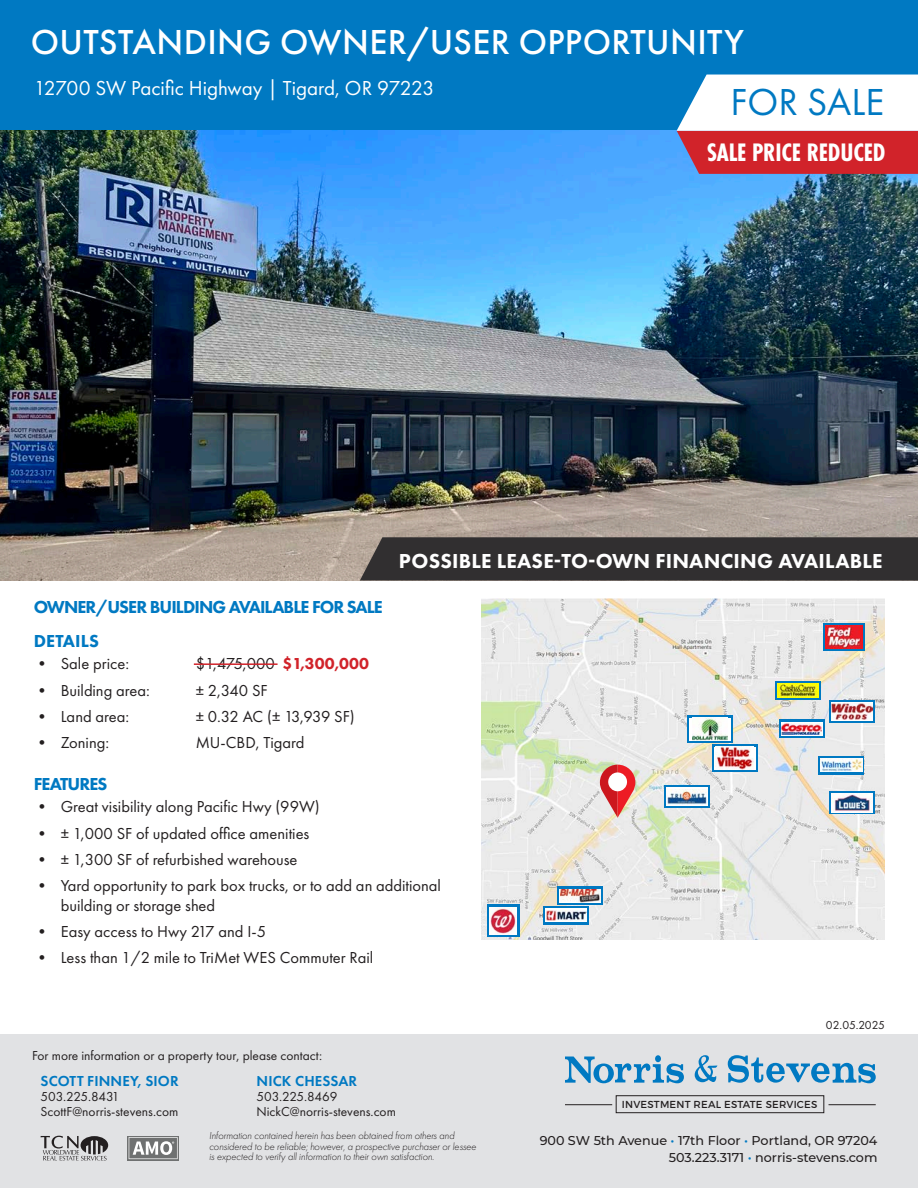
<style>
.page{position:relative;width:918px;height:1188px;background:#fff}
.page>*{position:absolute;margin:0;border:0;box-sizing:border-box;transform-origin:0 0}
.t1{font:39px "Futura PT";color:#0079c2}
.t2{font:500 36px "Futura PT";letter-spacing:.01em;color:#fff}
.t3{font:700 26.25px "Futura PT Cond";letter-spacing:-.01em;color:#fff}
.t4{font:800 21px "Futura PT";letter-spacing:.01em;color:#fff}
.t5{font:21px "Futura PT";letter-spacing:-.005em;color:#fff}
.t6{font:800 18px "Futura PT";letter-spacing:-.05em;color:#0079c2}
.t7{font:800 18px "Futura PT";letter-spacing:.005em;color:#0079c2}
.t8{font:16.5px/19.5px "Futura PT";color:#231f20}
.t9{font:16.5px "Futura PT";letter-spacing:-.03em;color:#231f20}
.t10{font:600 15px "Futura PT";letter-spacing:.01em;color:#0079c2}
.t11{font:13.5px/15px "Futura PT";color:#231f20}
.t12{font:500 12.75px/16.5px "Montserrat";color:#231f20;text-align:right}
.t13{font:12px "Futura PT";color:#231f20}
.t14{font:italic 300 10.5px/10.5px "Futura PT";letter-spacing:-.01em;color:#231f20}
.t15{font:10.2px "Montserrat";letter-spacing:.02em;color:#231f20}
.s1{font-weight:800;color:#d1232a}
.s2{color:#0079c2}
</style>
<div class="page">
<div style="left:0;top:0;width:918px;height:131px;background:#0079c2"></div>
<div style="left:0;top:1035px;width:918px;height:153px;background:#e1e2e4"></div>
<svg style="left:565px;top:1055px;width:119px;height:28px"></svg>
<svg style="left:728px;top:1055px;width:148px;height:28px"></svg>
<svg style="left:695px;top:1055px;width:22px;height:27px"></svg>
<div style="left:616px;top:1096px;width:208px;height:17px;border:1px solid #231f20"></div>
<hr style="left:565px;top:1104px;width:47px;height:1px;background:#231f20">
<hr style="left:829px;top:1104px;width:47px;height:1px;background:#231f20">
<svg style="left:41px;top:1136px;width:67px;height:25px"></svg>
<svg style="left:127px;top:1136px;width:52px;height:25px"></svg>
<svg style="left:129px;top:1137px;width:49px;height:22px"></svg>
<img style="left:0;top:131px;width:918px;height:449px">
<div style="left:360px;top:537px;width:558px;height:43px;background:#312f30"></div>
<svg style="left:677px;top:75px;width:241px;height:99px;background:#df9da4"></svg>
<img style="left:482px;top:599px;width:402px;height:340px">
<div style="left:779px;top:720px;width:46px;height:18px;background:#0079c2"></div>
<div style="left:781px;top:722px;width:41px;height:14px;background:#fff"></div>
<img style="left:782px;top:723px;width:40px;height:12px">
<div style="left:829px;top:700px;width:46px;height:23px;background:#0079c2"></div>
<div style="left:831px;top:702px;width:41px;height:19px;background:#fff"></div>
<img style="left:831px;top:703px;width:41px;height:17px">
<svg style="left:818px;top:756px;width:46px;height:18px"></svg>
<img style="left:821px;top:758px;width:41px;height:14px">
<svg style="left:687px;top:715px;width:46px;height:28px"></svg>
<div style="left:689px;top:718px;width:42px;height:23px;background:#fff"></div>
<img style="left:693px;top:718px;width:34px;height:23px">
<svg style="left:829px;top:791px;width:46px;height:23px"></svg>
<img style="left:832px;top:794px;width:41px;height:18px">
<svg style="left:775px;top:681px;width:46px;height:18px"></svg>
<img style="left:777px;top:683px;width:42px;height:14px">
<svg style="left:664px;top:785px;width:46px;height:23px"></svg>
<div style="left:666px;top:788px;width:42px;height:18px;background:#f2fcff"></div>
<img style="left:666px;top:789px;width:41px;height:15px">
<svg style="left:712px;top:745px;width:46px;height:27px"></svg>
<div style="left:714px;top:747px;width:41px;height:23px;background:#fff"></div>
<img style="left:717px;top:747px;width:37px;height:23px">
<div style="left:487px;top:905px;width:32px;height:32px;background:#0079c2"></div>
<img style="left:489px;top:907px;width:28px;height:28px">
<div style="left:543px;top:906px;width:46px;height:18px;background:#0079c2"></div>
<div style="left:546px;top:908px;width:41px;height:14px;background:#fff"></div>
<img style="left:546px;top:910px;width:41px;height:10px">
<div style="left:557px;top:887px;width:46px;height:18px;background:#0079c2"></div>
<svg style="left:559px;top:889px;width:41px;height:14px"></svg>
<img style="left:561px;top:890px;width:39px;height:13px">
<div style="left:823px;top:623px;width:41px;height:28px;background:linear-gradient(to right,#0079c2,#0079c2)"></div>
<img style="left:825px;top:625px;width:37px;height:23px">
<svg style="left:600px;top:765px;width:35px;height:53px;background:#e07170"></svg>
<div style="left:608px;top:772px;width:19px;height:19px;background:#fff;border-radius:50%"></div>
<hr style="left:194px;top:663px;width:84px;height:2px;background:#d1232a">
<h2 class="t2" style="left:31px;top:20px;width:714px">OUTSTANDING OWNER/USER OPPORTUNITY</h2>
<p class="t5" style="left:34px;top:76px;width:402px">12700 SW Pacific Highway | Tigard, OR 97223</p>
<h1 class="t1" style="left:730px;top:79px;width:155px">FOR SALE</h1>
<p class="t3" style="left:707px;top:137px;width:180px">SALE PRICE REDUCED</p>
<p class="t4" style="left:399px;top:547px;width:485px">POSSIBLE LEASE-TO-OWN FINANCING AVAILABLE</p>
<p class="t6" style="left:34px;top:595px;width:351px">OWNER/USER BUILDING AVAILABLE FOR SALE</p>
<p class="t7" style="left:34px;top:630px;width:67px">DETAILS</p>
<p class="t8" style="left:34px;top:654px;width:97px">• Sale price:</p>
<p class="t8" style="left:196px;top:654px;width:175px">$1,475,000 <span class="s1">$1,300,000</span></p>
<p class="t8" style="left:34px;top:680px;width:118px">• Building area:</p>
<p class="t8" style="left:196px;top:680px;width:74px">± 2,340 SF</p>
<p class="t8" style="left:34px;top:706px;width:97px">• Land area:</p>
<p class="t9" style="left:196px;top:707px;width:161px">± 0.32 AC (± 13,939 SF)</p>
<p class="t8" style="left:34px;top:733px;width:77px">• Zoning:</p>
<p class="t8" style="left:196px;top:733px;width:110px">MU-CBD, Tigard</p>
<p class="t6" style="left:34px;top:773px;width:75px">FEATURES</p>
<p class="t8" style="left:34px;top:797px;width:287px">• Great visibility along Pacific Hwy (99W)</p>
<p class="t8" style="left:34px;top:823px;width:277px">• ± 1,000 SF of updated office amenities</p>
<p class="t8" style="left:34px;top:850px;width:265px">• ± 1,300 SF of refurbished warehouse</p>
<p class="t8" style="left:61px;top:876px;width:382px;text-indent:-27px">• Yard opportunity to park box trucks, or to add an additional building or storage shed</p>
<p class="t8" style="left:34px;top:922px;width:234px">• Easy access to Hwy 217 and I-5</p>
<p class="t8" style="left:34px;top:948px;width:341px">• Less than 1/2 mile to TriMet WES Commuter Rail</p>
<p class="t11" style="left:32px;top:1048px;width:291px">For more information or a property tour, please contact:</p>
<p class="t10" style="left:41px;top:1071px;width:140px">SCOTT FINNEY, SIOR</p>
<p class="t11" style="left:40px;top:1089px;width:139px">503.225.8431<br>ScottF@norris-stevens.com</p>
<p class="t10" style="left:257px;top:1071px;width:102px">NICK CHESSAR</p>
<p class="t11" style="left:256px;top:1089px;width:141px">503.225.8469<br>NickC@norris-stevens.com</p>
<p class="t14" style="left:209px;top:1131px;width:269px">Information contained herein has been obtained from others and considered to be reliable; however, a prospective purchaser or lessee is expected to verify all information to their own satisfaction.</p>
<p class="t13" style="left:826px;top:1018px;width:61px">02.05.2025</p>
<p class="t15" style="left:622px;top:1098px;width:197px">INVESTMENT REAL ESTATE SERVICES</p>
<p class="t12" style="left:540px;top:1132px;width:339px">900 SW 5th Avenue <span class="s2">•</span> 17th Floor <span class="s2">•</span> Portland, OR 97204<br>503.223.3171 <span class="s2">•</span> norris-stevens.com</p>
</div>
